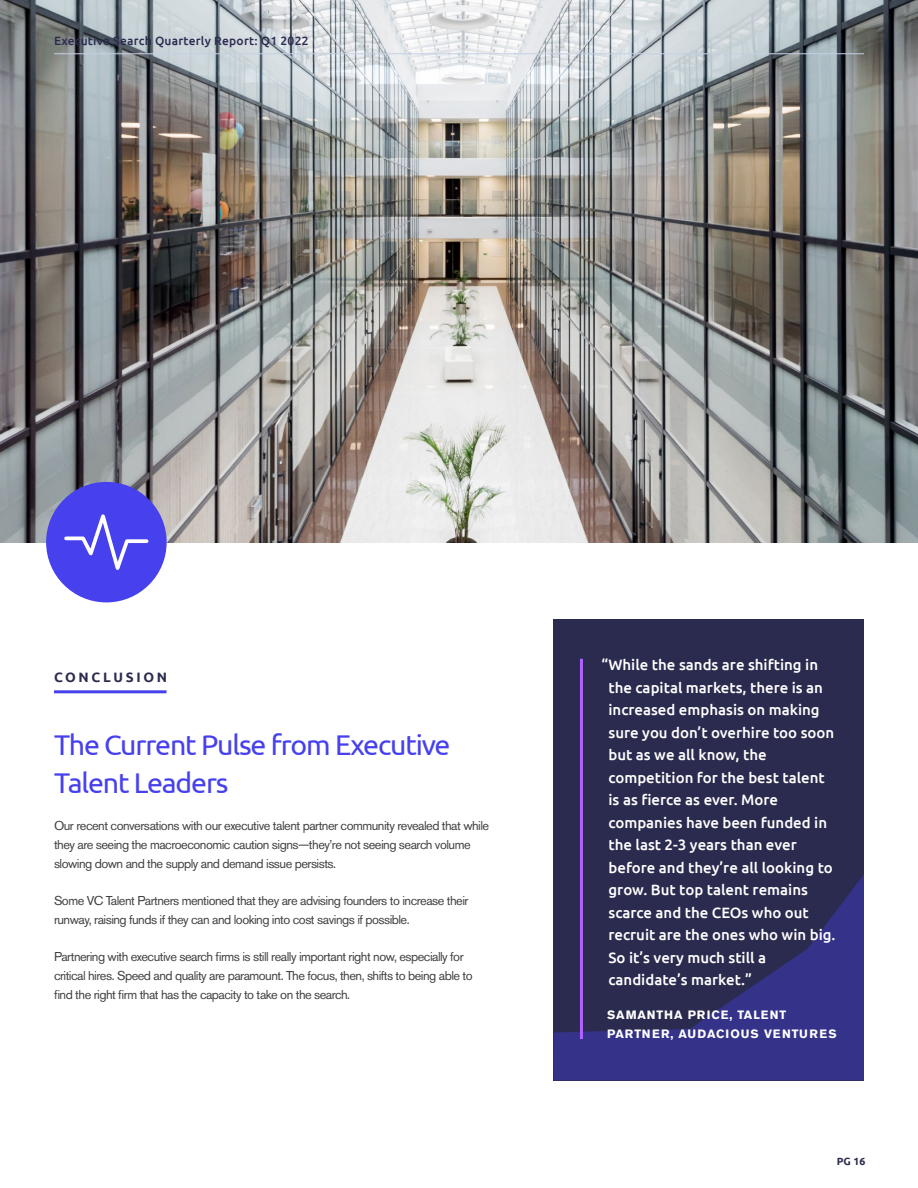
<style>
.page{position:relative;width:918px;height:1188px;background:#fff}
.page>*{position:absolute;margin:0;border:0;box-sizing:border-box;transform-origin:0 0}
.t1{font:28.5px/37.5px "Ubuntu";letter-spacing:-.04em;color:#4640ed}
.t2{font:500 15px/22.5px "Ubuntu";color:#fff}
.t3{font:700 13.65px "Ubuntu";letter-spacing:.2em;color:#2b2b4f}
.t4{font:12.75px/18.8px "Akzidenz Grotesk Std";letter-spacing:-.04em;color:#414042}
.t5{font:700 12px/18.8px "Akzidenz Grotesk Std";letter-spacing:.075em;color:#fff}
.t6{font:500 12px "Ubuntu";letter-spacing:.02em;color:#2b2b4f}
.t7{font:700 10.5px "Ubuntu";color:#2b2b4f}
</style>
<div class="page">
<img style="left:0;top:0;width:918px;height:542px">
<hr style="left:54px;top:690px;width:112px;height:3px;background:#4640ed">
<div style="left:46px;top:482px;width:121px;height:120px;background:#4640ed;border-radius:50%"></div>
<svg style="left:64px;top:514px;width:85px;height:56px"></svg>
<div style="left:554px;top:619px;width:310px;height:461px;background:#2b2b4f"></div>
<svg style="left:553px;top:874px;width:311px;height:206px"></svg>
<hr style="left:580px;top:659px;width:3px;height:380px;background:#af62ff">
<hr style="left:54px;top:53px;width:810px;height:1px;background:#c4d1e6">
<p class="t6" style="left:54px;top:33px;width:256px">Executive Search Quarterly Report: Q1 2022</p>
<p class="t3" style="left:54px;top:669px;width:115px">CONCLUSION</p>
<h1 class="t1" style="left:54px;top:725px;width:398px">The Current Pulse from Executive<br>Talent Leaders</h1>
<p class="t4" style="left:54px;top:816px;width:437px">Our recent conversations with our executive talent partner community revealed that while they are seeing the macroeconomic caution signs—they’re not seeing search volume slowing down and the supply and demand issue persists.</p>
<p class="t4" style="left:54px;top:891px;width:416px">Some VC Talent Partners mentioned that they are advising founders to increase their runway, raising funds if they can and looking into cost savings if possible.</p>
<p class="t4" style="left:54px;top:947px;width:420px">Partnering with executive search firms is still really important right now, especially for critical hires. Speed and quality are paramount. The focus, then, shifts to being able to find the right firm that has the capacity to take on the search.</p>
<p class="t2" style="left:609px;top:653px;width:229px;text-indent:-7px">“While the sands are shifting in the capital markets, there is an increased emphasis on making sure you don’t overhire too soon but as we all know, the competition for the best talent is as fierce as ever. More companies have been funded in the last 2-3 years than ever before and they’re all looking to grow. But top talent remains scarce and the CEOs who out recruit are the ones who win big.<br>So it’s very much still a candidate’s market.”</p>
<p class="t5" style="left:607px;top:1005px;width:231px">SAMANTHA PRICE, TALENT<br>PARTNER, AUDACIOUS VENTURES</p>
<p class="t7" style="left:837px;top:1155px;width:30px">PG 16</p>
</div>
